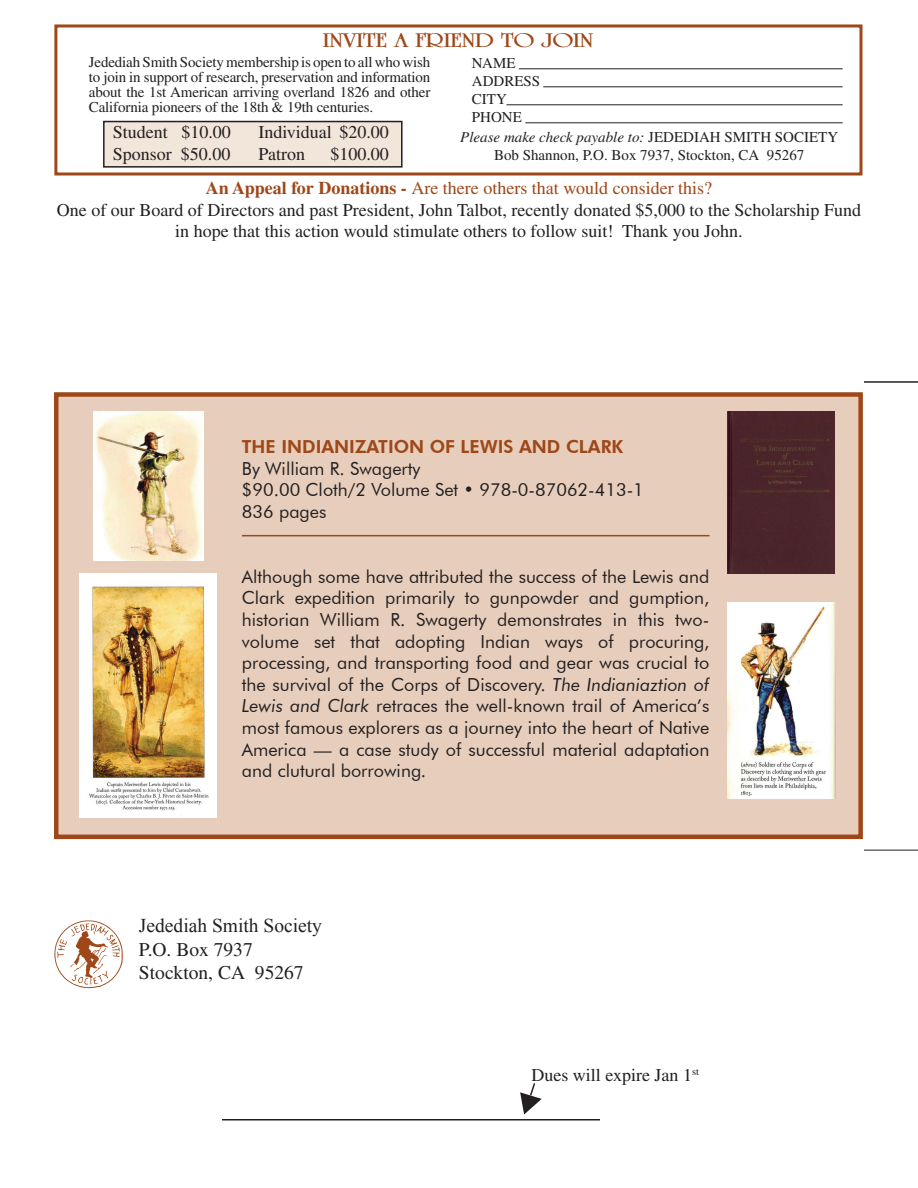
<style>
.page{position:relative;width:918px;height:1188px;background:#fff}
.page>*{position:absolute;margin:0;border:0;box-sizing:border-box;transform-origin:0 0}
.t1{font:20.25px "University Roman Bold DTC";color:#9e4718;scale:1.33 1}
.t2{font:19.5px/23.4px "Times";color:#231f20}
.t3{font:19.5px "Times New Roman";color:#231f20}
.t4{font:18px/21.6px "Futura BT";color:#231f20}
.t5{font:18px/21.6px "Times";color:#231f20;text-align:center}
.t6{font:18px/34.3px "Times";color:#9e4718}
.t7{font:800 18px "Futura BT";color:#9e4718}
.t8{font:15px/18px "Times";letter-spacing:-.01em;color:#231f20;text-align:center}
.s1{font-style:italic}
.s2{color:#231f20}
.s3{font-weight:700}
</style>
<div class="page">
<hr style="left:864px;top:850px;width:54px;height:1px;background:#231f20">
<svg style="left:520px;top:1083px;width:22px;height:32px"></svg>
<hr style="left:222px;top:1119px;width:378px;height:1px;background:#231f20">
<hr style="left:864px;top:382px;width:54px;height:1px;background:#231f20">
<div style="left:54px;top:24px;width:808px;height:152px;background:#fff;border:3px solid #9e4718"></div>
<div style="left:104px;top:122px;width:298px;height:45px;background:#f2e5da"></div>
<div style="left:103px;top:121px;width:300px;height:47px;border:2px solid #231f20"></div>
<hr style="left:525px;top:122px;width:318px;height:1px;background:#231f20">
<hr style="left:519px;top:68px;width:324px;height:1px;background:#231f20">
<hr style="left:543px;top:86px;width:300px;height:1px;background:#231f20">
<hr style="left:507px;top:104px;width:336px;height:1px;background:#231f20">
<img style="left:54px;top:920px;width:69px;height:69px">
<div style="left:54px;top:392px;width:809px;height:447px;background:#e7cebc;border:4px solid #9e4718"></div>
<img style="left:727px;top:411px;width:108px;height:163px">
<img style="left:728px;top:602px;width:108px;height:197px">
<img style="left:79px;top:573px;width:137px;height:244px">
<img style="left:93px;top:411px;width:110px;height:149px">
<hr style="left:242px;top:535px;width:468px;height:1px;background:#9e4718">
<p class="t1" style="left:323px;top:29px;width:205px">INVITE A FRIEND TO JOIN</p>
<p class="t8" style="left:472px;top:54px;width:52px;text-align:left">Name<br>Address<br>City<br>Phone</p>
<p class="t8" style="left:89px;top:54px;width:343px;line-height:15px;text-align:justify">Jedediah Smith Society membership is open to all who wish to join in support of research, preservation and information about the 1st American arriving overland 1826 and other California pioneers of the 18th &amp; 19th centuries.</p>
<p class="t5" style="left:113px;top:121px;width:120px">Student $10.00</p>
<p class="t5" style="left:258px;top:121px;width:132px">Individual $20.00</p>
<p class="t5" style="left:113px;top:143px;width:119px">Sponsor $50.00</p>
<p class="t5" style="left:258px;top:143px;width:48px">Patron</p>
<p class="t8" style="left:460px;top:128px;width:379px"><span class="s1">Please make check payable to:</span> JEDEDIAH SMITH SOCIETY<br>Bob Shannon, P.O. Box 7937, Stockton, CA 95267</p>
<p class="t6" style="left:206px;top:136px;width:508px;text-indent:125px"><span class="s2">$100.00<br></span><span class="s3">An Appeal for Donations -</span> Are there others that would consider this?</p>
<p class="t5" style="left:57px;top:199px;width:806px">One of our Board of Directors and past President, John Talbot, recently donated $5,000 to the Scholarship Fund in hope that this action would stimulate others to follow suit! Thank you John.</p>
<p class="t7" style="left:242px;top:436px;width:383px">THE INDIANIZATI ON OF LEWIS AND CLARK</p>
<p class="t4" style="left:242px;top:457px;width:404px">By William R. Swagerty<br>$90.00 Cloth/2 Volume Set • 978-0-87062-413-1<br>836 pages</p>
<p class="t4" style="left:242px;top:565px;width:469px;text-align:justify">Although some have attributed the success of the Lewis and Clark expedition primarily to gunpowder and gumption, historian William R. Swagerty demonstrates in this two&shy;volume set that adopting Indian ways of procuring, processing, and transporting food and gear was crucial to the survival of the Corps of Discovery. <span class="s1">The Indianiaztion of Lewis and Clark</span> retraces the well-known trail of America’s most famous explorers as a journey into the heart of Native America — a case study of successful material adaptation and clutural borrowing.</p>
<p class="t3" style="left:139px;top:912px;width:185px">Jedediah Smith Society</p>
<p class="t2" style="left:139px;top:937px;width:166px">P.O. Box 7937<br>Stockton, CA 95267</p>
<p class="t5" style="left:531px;top:1064px;width:169px">Dues will expire Jan 1<sup>st</sup></p>
</div>
